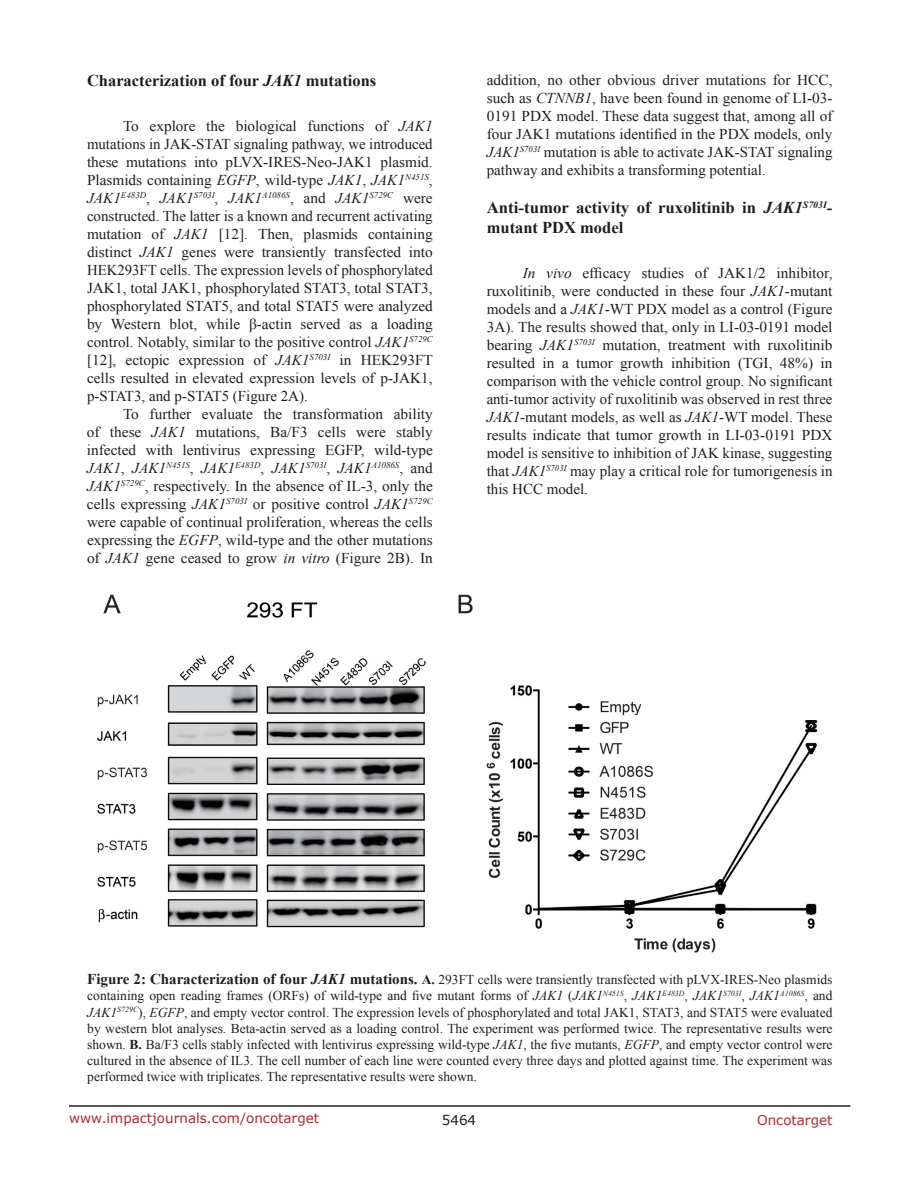
<style>
.page{position:relative;width:918px;height:1188px;background:#fff}
.page>*{position:absolute;margin:0;border:0;box-sizing:border-box;transform-origin:0 0}
.t1{font:700 16.5px/19.8px "Times New Roman";color:#201d20}
.t2{font:15px/18px "Times New Roman";color:#201d20;text-align:justify}
.t3{font:13.5px/16.2px "Times New Roman";color:#201d20;text-align:justify}
.t4{font:13.5px "Verdana";color:#ac2830}
.t5{font:13.5px "Verdana";color:#201d20}
.t6{font:italic 8.7px "Times New Roman";color:#201d20}
.s1{font-style:italic}
.s2{font-size:15px}
.s3{font-style:normal;font-size:15px}
.s4{font-weight:700;font-size:15px}
.s5{font-weight:700;font-style:italic;font-size:15px}
.s6{font-weight:700}
</style>
<div class="page">
<hr style="left:69px;top:1105px;width:781px;height:2px;background:#231f20">
<img style="left:97px;top:594px;width:721px;height:359px">
<p class="t1" style="left:87px;top:70px;width:291px">Characterization of four <span class="s1">JAK1</span> mutations</p>
<p class="t2" style="left:87px;top:117px;width:347px;text-indent:36px">To explore the biological functions of <span class="s1">JAK1 </span>mutations in JAK-STAT signaling pathway, we introduced these mutations into pLVX-IRES-Neo-JAK1 plasmid.<br>Plasmids containing <span class="s1">EGFP</span>, wild-type <span class="s1">JAK1</span>, <span class="s1">JAK1</span><sup>N451S</sup>,</p>
<p class="t6" style="left:87px;top:189px;width:347px"><span class="s2">JAK1</span>E483D<span class="s3">,</span> <span class="s2">JAK1</span>S703I<span class="s3">,</span> <span class="s2">JAK1</span>A1086S<span class="s3">, and</span> <span class="s2">JAK1</span>S729C <span class="s3">were</span></p>
<p class="t2" style="left:87px;top:207px;width:348px">constructed. The latter is a known and recurrent activating mutation of <span class="s1">JAK1</span> [12]. Then, plasmids containing distinct <span class="s1">JAK1</span> genes were transiently transfected into HEK293FT cells. The expression levels of phosphorylated JAK1, total JAK1, phosphorylated STAT3, total STAT3, phosphorylated STAT5, and total STAT5 were analyzed by Western blot, while β-actin served as a loading control. Notably, similar to the positive control <span class="s1">JAK1</span><sup>S729C </sup>[12], ectopic expression of <span class="s1">JAK1</span><sup>S703I</sup> in HEK293FT cells resulted in elevated expression levels of p-JAK1, p-STAT3, and p-STAT5 (Figure 2A).</p>
<p class="t2" style="left:87px;top:405px;width:347px;text-indent:36px">To further evaluate the transformation ability of these <span class="s1">JAK1</span> mutations, Ba/F3 cells were stably infected with lentivirus expressing EGFP, wild-type</p>
<p class="t6" style="left:87px;top:459px;width:347px"><span class="s2">JAK1</span><span class="s3">,</span> <span class="s2">JAK1</span>N451S<span class="s3">,</span> <span class="s2">JAK1</span>E483D<span class="s3">,</span> <span class="s2">JAK1</span>S703I<span class="s3">,</span> <span class="s2">JAK1</span>A1086S<span class="s3">, and</span></p>
<p class="t2" style="left:87px;top:477px;width:347px"><span class="s1">JAK1</span><sup>S729C</sup>, respectively. In the absence of IL-3, only the cells expressing <span class="s1">JAK1</span><sup>S703I</sup> or positive control <span class="s1">JAK1</span><sup>S729C </sup>were capable of continual proliferation, whereas the cells expressing the <span class="s1">EGFP</span>, wild-type and the other mutations of <span class="s1">JAK1</span> gene ceased to grow <span class="s1">in vitro</span> (Figure 2B). In</p>
<p class="t2" style="left:487px;top:71px;width:347px">addition, no other obvious driver mutations for HCC, such as <span class="s1">CTNNB1</span>, have been found in genome of LI-03- 0191 PDX model. These data suggest that, among all of four JAK1 mutations identified in the PDX models, only <span class="s1">JAK1</span><sup>S703I</sup> mutation is able to activate JAK-STAT signaling pathway and exhibits a transforming potential.</p>
<p class="t1" style="left:487px;top:197px;width:347px">Anti-tumor activity of ruxolitinib in <span class="s1">JAK1</span><sup>S703I&shy;</sup>mutant PDX model</p>
<p class="t2" style="left:487px;top:264px;width:347px;text-indent:36px"><span class="s1">In vivo</span> efficacy studies of JAK1/2 inhibitor, ruxolitinib, were conducted in these four <span class="s1">JAK1</span>-mutant models and a <span class="s1">JAK1</span>-WT PDX model as a control (Figure 3A). The results showed that, only in LI-03-0191 model bearing <span class="s1">JAK1</span><sup>S703I</sup> mutation, treatment with ruxolitinib resulted in a tumor growth inhibition (TGI, 48%) in comparison with the vehicle control group. No significant anti-tumor activity of ruxolitinib was observed in rest three <span class="s1">JAK1</span>-mutant models, as well as <span class="s1">JAK1</span>-WT model. These results indicate that tumor growth in LI-03-0191 PDX model is sensitive to inhibition of JAK kinase, suggesting that <span class="s1">JAK1</span><sup>S703I</sup> may play a critical role for tumorigenesis in this HCC model.</p>
<p class="t3" style="left:87px;top:971px;width:747px"><span class="s4">Figure 2: Characterization of four</span> <span class="s5">JAK1</span> <span class="s4">mutations.</span> <span class="s6">A.</span> 293FT cells were transiently transfected with pLVX-IRES-Neo plasmids containing open reading frames (ORFs) of wild-type and five mutant forms of <span class="s1">JAK1</span> (<span class="s1">JAK1</span><sup>N451S</sup>, <span class="s1">JAK1</span><sup>E483D</sup>, <span class="s1">JAK1</span><sup>S703I</sup>, <span class="s1">JAK1</span><sup>A1086S</sup>, and <span class="s1">JAK1</span><sup>S729C</sup>), <span class="s1">EGFP</span>, and empty vector control. The expression levels of phosphorylated and total JAK1, STAT3, and STAT5 were evaluated by western blot analyses. Beta-actin served as a loading control. The experiment was performed twice. The representative results were shown. <span class="s6">B.</span> Ba/F3 cells stably infected with lentivirus expressing wild-type <span class="s1">JAK1</span>, the five mutants, <span class="s1">EGFP</span>, and empty vector control were cultured in the absence of IL3. The cell number of each line were counted every three days and plotted against time. The experiment was performed twice with triplicates. The representative results were shown.</p>
<p class="t4" style="left:69px;top:1109px;width:252px">www.impactjournals.com/oncotarget</p>
<p class="t5" style="left:442px;top:1111px;width:36px">5464</p>
<p class="t4" style="left:757px;top:1111px;width:77px">Oncotarget</p>
</div>
